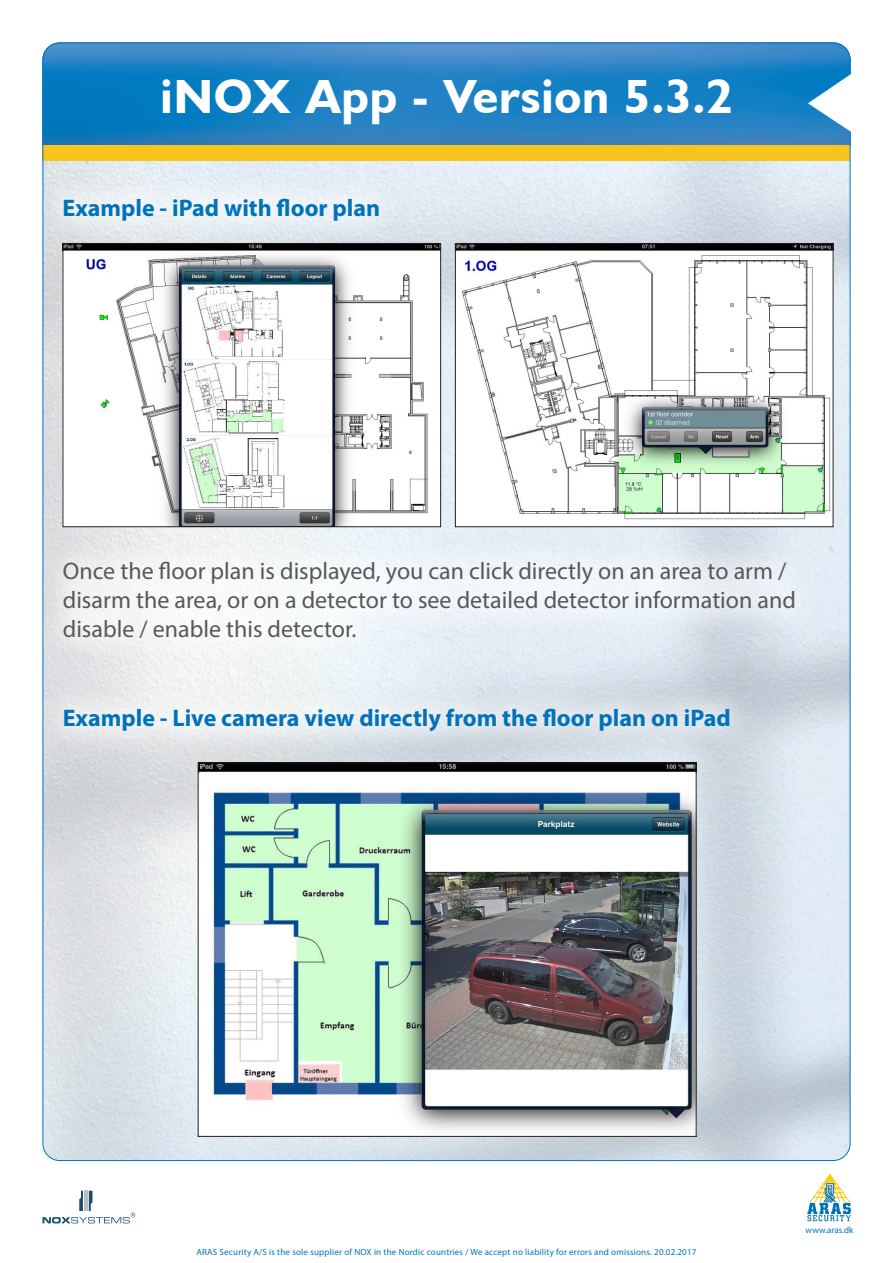
<style>
.page{position:relative;width:893px;height:1263px;background:#fff}
.page>*{position:absolute;margin:0;border:0;box-sizing:border-box;transform-origin:0 0}
.Titel_productgroep_i{font:700 48px "Humanist 521 BT";letter-spacing:.02em;color:#fff}
.Bodytekst{font:24px/28.8px "Myriad Pro";color:#57585a}
.Titel_specs{font:700 24px "Myriad Pro";color:#0072bc}
.Titel_productgroep_i-2{font:9px "Myriad Pro";letter-spacing:.02em;color:#0072bc}
.Bodytekst-2{font:9px "Myriad Pro";color:#0072bc}
</style>
<div class="page">
<svg style="left:807px;top:1174px;width:44px;height:47px"></svg>
<img style="left:43px;top:161px;width:807px;height:999px">
<img style="left:43px;top:43px;width:807px;height:102px">
<div style="left:43px;top:145px;width:807px;height:16px;background:#fac41e"></div>
<img style="left:200px;top:764px;width:495px;height:371px">
<svg style="left:808px;top:71px;width:43px;height:64px"></svg>
<svg style="left:43px;top:1191px;width:92px;height:32px"></svg>
<svg style="left:42px;top:171px;width:364px;height:76px;background:#e5ebf0"></svg>
<img style="left:65px;top:245px;width:374px;height:280px">
<div style="left:63px;top:243px;width:378px;height:284px;border:1px solid #231f20"></div>
<img style="left:457px;top:245px;width:374px;height:280px">
<div style="left:455px;top:243px;width:378px;height:284px;border:1px solid #231f20"></div>
<svg style="left:42px;top:536px;width:780px;height:128px;fill:#edf2f7"></svg>
<svg style="left:42px;top:682px;width:715px;height:75px;background:#dde3e9"></svg>
<p class="Titel_productgroep_i" style="left:161px;top:67px;width:574px">iNOX App - Version 5.3.2</p>
<p class="Titel_specs" style="left:63px;top:192px;width:319px">Example - iPad with floor plan</p>
<p class="Bodytekst" style="left:63px;top:556px;width:735px">Once the floor plan is displayed, you can click directly on an area to arm / disarm the area, or on a detector to see detailed detector information and disable / enable this detector.</p>
<p class="Titel_specs" style="left:63px;top:702px;width:670px">Example - Live camera view directly from the floor plan on iPad</p>
<p class="Titel_productgroep_i-2" style="left:196px;top:1246px;width:501px">ARAS Security A/S is the sole supplier of NOX in the Nordic countries / We accept no liability for errors and omissions. 20.02.2017</p>
<p class="Bodytekst-2" style="left:806px;top:1224px;width:49px">www.aras.dk</p>
</div>
